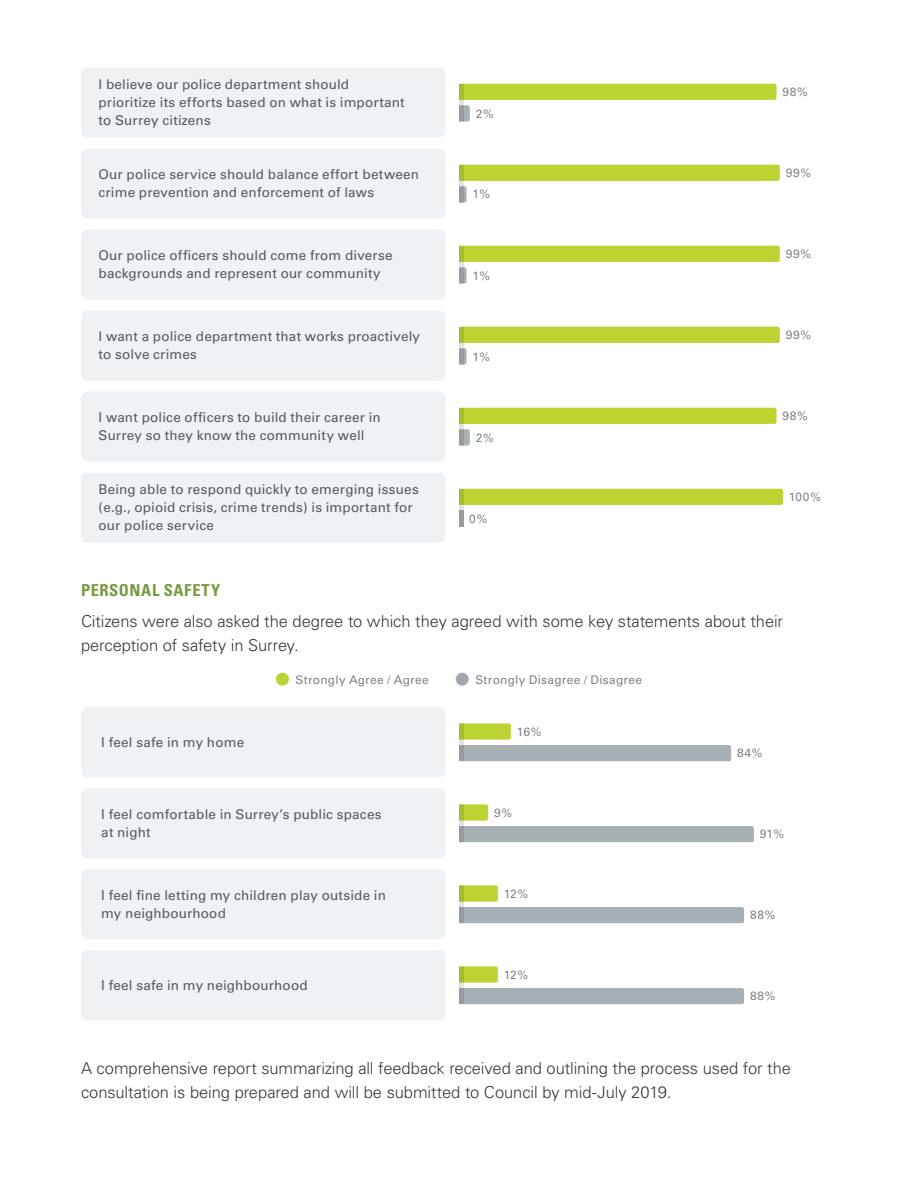
<style>
.page{position:relative;width:918px;height:1188px;background:#fff}
.page>*{position:absolute;margin:0;border:0;box-sizing:border-box;transform-origin:0 0}
.t1{font:300 16.5px/24px "Univers";letter-spacing:-.005em;color:#383839}
.t2{font:700 condensed 16.5px "Univers";letter-spacing:.04em;color:#779b3e}
.t3{font:13.5px/18px "Univers";letter-spacing:.015em;color:#57585a}
.t4{font:12px "Univers";letter-spacing:.02em;color:#808285}
</style>
<div class="page">
<div style="left:276px;top:673px;width:13px;height:13px;background:#bdd331;border-radius:50%"></div>
<div style="left:456px;top:673px;width:13px;height:13px;background:#9fa8ac;border-radius:50%"></div>
<div style="left:81px;top:707px;width:365px;height:70px;background:#eef2f4;border-radius:7px"></div>
<svg style="left:463px;top:723px;width:268px;height:38px"></svg>
<svg style="left:459px;top:723px;width:4px;height:38px"></svg>
<div style="left:81px;top:788px;width:365px;height:70px;background:#eef2f4;border-radius:7px"></div>
<svg style="left:463px;top:804px;width:291px;height:38px"></svg>
<svg style="left:459px;top:804px;width:4px;height:38px"></svg>
<div style="left:81px;top:869px;width:365px;height:70px;background:#eef2f4;border-radius:7px"></div>
<svg style="left:463px;top:885px;width:281px;height:38px"></svg>
<svg style="left:459px;top:885px;width:4px;height:38px"></svg>
<div style="left:81px;top:950px;width:365px;height:70px;background:#eef2f4;border-radius:7px"></div>
<svg style="left:463px;top:966px;width:281px;height:38px"></svg>
<svg style="left:459px;top:966px;width:4px;height:38px"></svg>
<div style="left:81px;top:68px;width:365px;height:70px;background:#eef2f4;border-radius:7px"></div>
<svg style="left:463px;top:84px;width:314px;height:38px"></svg>
<svg style="left:459px;top:84px;width:4px;height:38px"></svg>
<div style="left:81px;top:148px;width:365px;height:71px;background:#eef2f4;border-radius:7px"></div>
<svg style="left:459px;top:165px;width:321px;height:38px"></svg>
<svg style="left:459px;top:165px;width:4px;height:37px"></svg>
<div style="left:81px;top:230px;width:365px;height:70px;background:#eef2f4;border-radius:7px"></div>
<svg style="left:463px;top:246px;width:317px;height:38px"></svg>
<svg style="left:459px;top:246px;width:4px;height:38px"></svg>
<div style="left:81px;top:310px;width:365px;height:71px;background:#eef2f4;border-radius:7px"></div>
<svg style="left:463px;top:327px;width:317px;height:37px"></svg>
<svg style="left:459px;top:327px;width:4px;height:37px"></svg>
<div style="left:81px;top:392px;width:365px;height:70px;background:#eef2f4;border-radius:7px"></div>
<svg style="left:463px;top:408px;width:314px;height:37px"></svg>
<svg style="left:459px;top:408px;width:4px;height:38px"></svg>
<div style="left:81px;top:472px;width:365px;height:71px;background:#eef2f4;border-radius:7px"></div>
<div style="left:463px;top:489px;width:320px;height:16px;background:#bdd331"></div>
<svg style="left:459px;top:489px;width:4px;height:37px"></svg>
<p class="t3" style="left:99px;top:76px;width:308px">I believe our police department should prioritize its efforts based on what is important to Surrey citizens</p>
<p class="t3" style="left:99px;top:166px;width:322px">Our police service should balance effort between crime prevention and enforcement of laws</p>
<p class="t4" style="left:476px;top:106px;width:19px">2%</p>
<p class="t4" style="left:473px;top:187px;width:19px">1%</p>
<p class="t4" style="left:783px;top:85px;width:27px">98%</p>
<p class="t4" style="left:786px;top:166px;width:27px">99%</p>
<p class="t3" style="left:99px;top:247px;width:296px">Our police officers should come from diverse backgrounds and represent our community</p>
<p class="t4" style="left:786px;top:247px;width:27px">99%</p>
<p class="t4" style="left:473px;top:268px;width:19px">1%</p>
<p class="t3" style="left:99px;top:328px;width:323px">I want a police department that works proactively to solve crimes</p>
<p class="t3" style="left:99px;top:409px;width:284px">I want police officers to build their career in<br>Surrey so they know the community well</p>
<p class="t3" style="left:99px;top:481px;width:322px">Being able to respond quickly to emerging issues (e.g., opioid crisis, crime trends) is important for our police service</p>
<p class="t4" style="left:473px;top:349px;width:19px">1%</p>
<p class="t4" style="left:476px;top:430px;width:19px">2%</p>
<p class="t4" style="left:469px;top:511px;width:20px">0%</p>
<p class="t4" style="left:786px;top:328px;width:27px">99%</p>
<p class="t4" style="left:783px;top:409px;width:27px">98%</p>
<p class="t4" style="left:789px;top:490px;width:34px">100%</p>
<p class="t2" style="left:81px;top:580px;width:141px">PERSONAL SAFETY</p>
<p class="t1" style="left:81px;top:609px;width:704px">Citizens were also asked the degree to which they agreed with some key statements about their perception of safety in Surrey.</p>
<p class="t4" style="left:296px;top:672px;width:135px">Strongly Agree / Agree</p>
<p class="t4" style="left:475px;top:672px;width:168px">Strongly Disagree / Disagree</p>
<p class="t3" style="left:101px;top:734px;width:144px">I feel safe in my home</p>
<p class="t3" style="left:101px;top:806px;width:282px">I feel comfortable in Surrey’s public spaces at night</p>
<p class="t3" style="left:101px;top:887px;width:286px">I feel fine letting my children play outside in my neighbourhood</p>
<p class="t3" style="left:101px;top:977px;width:208px">I feel safe in my neighbourhood</p>
<p class="t4" style="left:517px;top:724px;width:26px">16%</p>
<p class="t4" style="left:494px;top:805px;width:20px">9%</p>
<p class="t4" style="left:504px;top:886px;width:26px">12%</p>
<p class="t4" style="left:504px;top:967px;width:26px">12%</p>
<p class="t4" style="left:737px;top:746px;width:27px">84%</p>
<p class="t4" style="left:760px;top:827px;width:26px">91%</p>
<p class="t4" style="left:750px;top:908px;width:27px">88%</p>
<p class="t4" style="left:750px;top:989px;width:27px">88%</p>
<p class="t1" style="left:81px;top:1056px;width:711px">A comprehensive report summarizing all feedback received and outlining the process used for the consultation is being prepared and will be submitted to Council by mid‑July 2019.</p>
</div>
